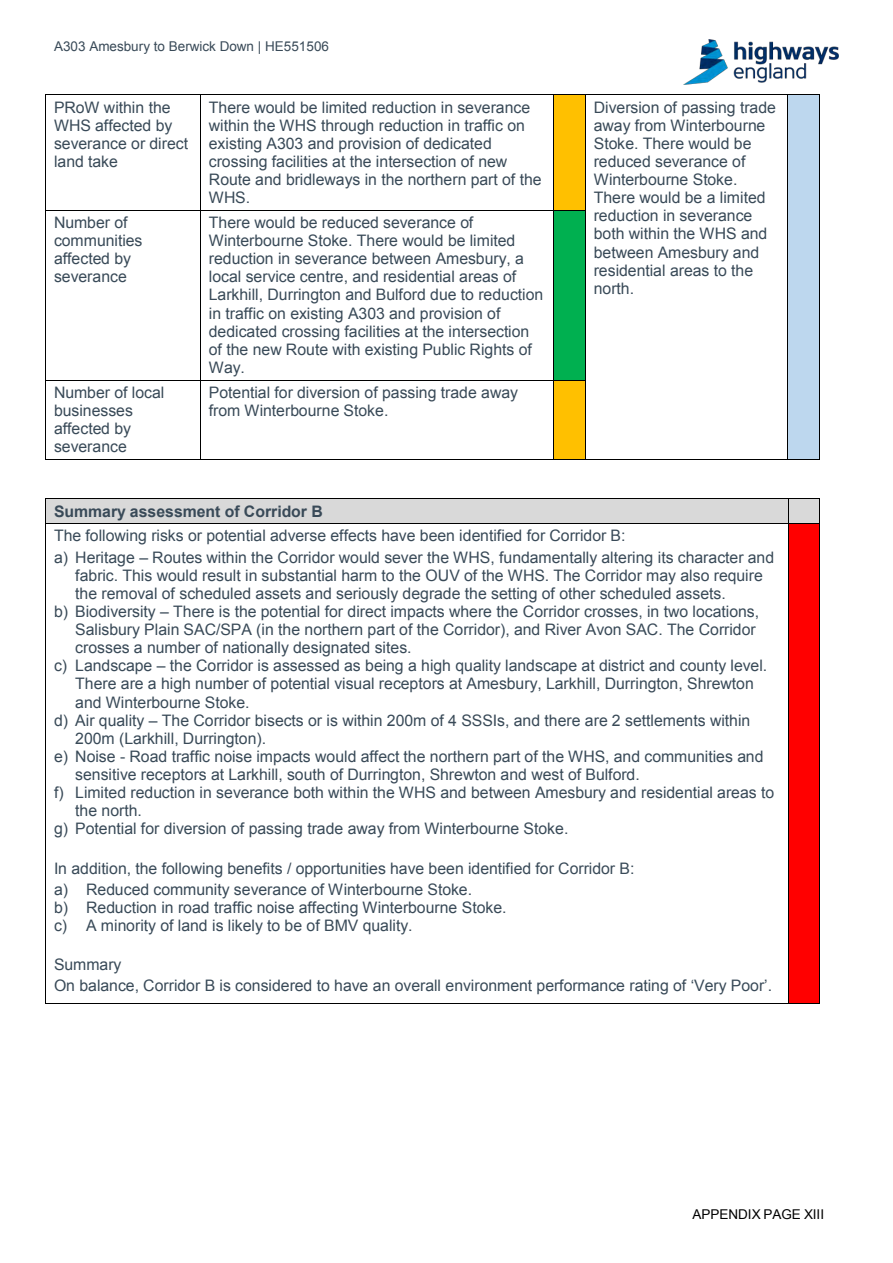
<style>
.page{position:relative;width:893px;height:1263px;background:#fff}
.page>*{position:absolute;margin:0;border:0;box-sizing:border-box;transform-origin:0 0}
.t1{font:15.9px/18.1px "Arial";color:#394a58}
.t2{font:700 15.9px "Arial";color:#394a58}
.t3{font:13.5px "Arial";color:#394a58}
.t4{font:13.5px "Arial";color:#000}
</style>
<div class="page">
<img style="left:684px;top:39px;width:155px;height:46px">
<div style="left:554px;top:95px;width:8px;height:24px;background:#ffc000"></div>
<div style="left:578px;top:95px;width:7px;height:24px;background:#ffc000"></div>
<div style="left:554px;top:119px;width:31px;height:91px;background:#ffc000"></div>
<div style="left:562px;top:95px;width:16px;height:24px;background:#ffc000"></div>
<div style="left:788px;top:95px;width:8px;height:24px;background:#bdd7ee"></div>
<div style="left:811px;top:95px;width:8px;height:24px;background:#bdd7ee"></div>
<div style="left:788px;top:119px;width:31px;height:340px;background:#bdd7ee"></div>
<div style="left:796px;top:95px;width:15px;height:24px;background:#bdd7ee"></div>
<hr style="left:46px;top:94px;width:154px;height:1px;background:#000">
<hr style="left:201px;top:94px;width:352px;height:1px;background:#000">
<hr style="left:554px;top:94px;width:31px;height:1px;background:#000">
<hr style="left:586px;top:94px;width:201px;height:1px;background:#000">
<hr style="left:788px;top:94px;width:31px;height:1px;background:#000">
<hr style="left:46px;top:95px;width:1px;height:115px;background:#000">
<hr style="left:200px;top:95px;width:1px;height:115px;background:#000">
<hr style="left:553px;top:95px;width:1px;height:115px;background:#000">
<hr style="left:585px;top:95px;width:1px;height:115px;background:#000">
<hr style="left:787px;top:95px;width:1px;height:115px;background:#000">
<hr style="left:819px;top:95px;width:1px;height:115px;background:#000">
<div style="left:554px;top:211px;width:8px;height:24px;background:#00b050"></div>
<div style="left:578px;top:211px;width:7px;height:24px;background:#00b050"></div>
<div style="left:554px;top:235px;width:31px;height:145px;background:#00b050"></div>
<div style="left:562px;top:211px;width:16px;height:24px;background:#00b050"></div>
<hr style="left:46px;top:210px;width:154px;height:1px;background:#000">
<hr style="left:201px;top:210px;width:352px;height:1px;background:#000">
<hr style="left:554px;top:210px;width:31px;height:1px;background:#000">
<hr style="left:46px;top:211px;width:1px;height:169px;background:#000">
<hr style="left:200px;top:211px;width:1px;height:169px;background:#000">
<hr style="left:553px;top:211px;width:1px;height:169px;background:#000">
<hr style="left:585px;top:211px;width:1px;height:169px;background:#000">
<hr style="left:787px;top:211px;width:1px;height:169px;background:#000">
<hr style="left:819px;top:211px;width:1px;height:169px;background:#000">
<div style="left:554px;top:380px;width:8px;height:25px;background:#ffc000"></div>
<div style="left:578px;top:380px;width:7px;height:25px;background:#ffc000"></div>
<div style="left:554px;top:405px;width:31px;height:54px;background:#ffc000"></div>
<div style="left:562px;top:380px;width:16px;height:25px;background:#ffc000"></div>
<hr style="left:46px;top:380px;width:154px;height:1px;background:#000">
<hr style="left:201px;top:380px;width:352px;height:1px;background:#000">
<hr style="left:554px;top:380px;width:31px;height:1px;background:#000">
<hr style="left:46px;top:380px;width:1px;height:79px;background:#000">
<hr style="left:46px;top:459px;width:154px;height:1px;background:#000">
<hr style="left:200px;top:380px;width:1px;height:79px;background:#000">
<hr style="left:201px;top:459px;width:352px;height:1px;background:#000">
<hr style="left:553px;top:380px;width:1px;height:79px;background:#000">
<hr style="left:554px;top:459px;width:31px;height:1px;background:#000">
<hr style="left:585px;top:380px;width:1px;height:79px;background:#000">
<hr style="left:586px;top:459px;width:201px;height:1px;background:#000">
<hr style="left:787px;top:380px;width:1px;height:79px;background:#000">
<hr style="left:788px;top:459px;width:31px;height:1px;background:#000">
<hr style="left:819px;top:380px;width:1px;height:79px;background:#000">
<div style="left:46px;top:499px;width:8px;height:24px;background:#d9d9d9"></div>
<div style="left:780px;top:499px;width:8px;height:24px;background:#d9d9d9"></div>
<div style="left:54px;top:499px;width:726px;height:24px;background:#d9d9d9"></div>
<div style="left:788px;top:499px;width:8px;height:24px;background:#d9d9d9"></div>
<div style="left:811px;top:499px;width:8px;height:24px;background:#d9d9d9"></div>
<div style="left:796px;top:499px;width:15px;height:24px;background:#d9d9d9"></div>
<hr style="left:46px;top:498px;width:742px;height:1px;background:#000">
<hr style="left:788px;top:498px;width:31px;height:1px;background:#000">
<div style="left:788px;top:524px;width:8px;height:24px;background:#f00"></div>
<div style="left:811px;top:524px;width:8px;height:24px;background:#f00"></div>
<div style="left:788px;top:548px;width:31px;height:455px;background:#f00"></div>
<div style="left:796px;top:524px;width:15px;height:24px;background:#f00"></div>
<hr style="left:46px;top:523px;width:742px;height:1px;background:#000">
<svg style="left:788px;top:499px;width:1px;height:24px"></svg>
<hr style="left:788px;top:523px;width:31px;height:1px;background:#000">
<svg style="left:819px;top:498px;width:1px;height:26px"></svg>
<hr style="left:46px;top:524px;width:1px;height:479px;background:#000">
<hr style="left:46px;top:1003px;width:742px;height:1px;background:#000">
<hr style="left:788px;top:524px;width:1px;height:479px;background:#000">
<hr style="left:788px;top:1003px;width:31px;height:1px;background:#000">
<hr style="left:819px;top:524px;width:1px;height:479px;background:#000">
<p class="t3" style="left:54px;top:37px;width:277px">A303 Amesbury to Berwick Down | HE551506</p>
<p class="t1" style="left:54px;top:98px;width:136px">PRoW within the<br>WHS affected by severance or direct land take</p>
<p class="t1" style="left:209px;top:98px;width:334px">There would be limited reduction in severance within the WHS through reduction in traffic on existing A303 and provision of dedicated crossing facilities at the intersection of new Route and bridleways in the northern part of the WHS.</p>
<p class="t1" style="left:594px;top:98px;width:184px">Diversion of passing trade away from Winterbourne<br>Stoke. There would be reduced severance of<br>Winterbourne Stoke.<br>There would be a limited reduction in severance both within the WHS and between Amesbury and residential areas to the north.</p>
<p class="t1" style="left:54px;top:214px;width:90px">Number of communities affected by severance</p>
<p class="t1" style="left:209px;top:214px;width:336px">There would be reduced severance of Winterbourne Stoke. There would be limited reduction in severance between Amesbury, a local service centre, and residential areas of Larkhill, Durrington and Bulford due to reduction in traffic on existing A303 and provision of dedicated crossing facilities at the intersection of the new Route with existing Public Rights of Way.</p>
<p class="t1" style="left:54px;top:383px;width:112px">Number of local businesses affected by severance</p>
<p class="t1" style="left:209px;top:383px;width:311px">Potential for diversion of passing trade away from Winterbourne Stoke.</p>
<p class="t2" style="left:54px;top:500px;width:270px">Summary assessment of Corridor B</p>
<p class="t1" style="left:54px;top:525px;width:722px;line-height:21.3px">The following risks or potential adverse effects have been identified for Corridor B:<br>a) Heritage – Routes within the Corridor would sever the WHS, fundamentally altering its character and</p>
<p class="t1" style="left:75px;top:566px;width:689px">fabric. This would result in substantial harm to the OUV of the WHS. The Corridor may also require</p>
<p class="t1" style="left:75px;top:584px;width:652px">the removal of scheduled assets and seriously degrade the setting of other scheduled assets.</p>
<p class="t1" style="left:54px;top:602px;width:707px">b) Biodiversity – There is the potential for direct impacts where the Corridor crosses, in two locations,</p>
<p class="t1" style="left:75px;top:620px;width:682px">Salisbury Plain SAC/SPA (in the northern part of the Corridor), and River Avon SAC. The Corridor</p>
<p class="t1" style="left:75px;top:639px;width:338px">crosses a number of nationally designated sites.</p>
<p class="t1" style="left:54px;top:657px;width:715px">c) Landscape – the Corridor is assessed as being a high quality landscape at district and county level.</p>
<p class="t1" style="left:75px;top:675px;width:680px">There are a high number of potential visual receptors at Amesbury, Larkhill, Durrington, Shrewton</p>
<p class="t1" style="left:75px;top:693px;width:176px">and Winterbourne Stoke.</p>
<p class="t1" style="left:54px;top:711px;width:698px">d) Air quality – The Corridor bisects or is within 200m of 4 SSSIs, and there are 2 settlements within</p>
<p class="t1" style="left:75px;top:729px;width:192px">200m (Larkhill, Durrington).</p>
<p class="t1" style="left:54px;top:747px;width:711px">e) Noise - Road traffic noise impacts would affect the northern part of the WHS, and communities and</p>
<p class="t1" style="left:75px;top:765px;width:566px">sensitive receptors at Larkhill, south of Durrington, Shrewton and west of Bulford.</p>
<p class="t1" style="left:54px;top:784px;width:722px">f) Limited reduction in severance both within the WHS and between Amesbury and residential areas to</p>
<p class="t1" style="left:75px;top:802px;width:68px">the north.</p>
<p class="t1" style="left:54px;top:820px;width:516px">g) Potential for diversion of passing trade away from Winterbourne Stoke.</p>
<p class="t1" style="left:54px;top:858px;width:582px;line-height:21px">In addition, the following benefits / opportunities have been identified for Corridor B: a) Reduced community severance of Winterbourne Stoke.</p>
<p class="t1" style="left:54px;top:898px;width:454px">b) Reduction in road traffic noise affecting Winterbourne Stoke. c) A minority of land is likely to be of BMV quality.</p>
<p class="t1" style="left:54px;top:954px;width:720px;line-height:21px">Summary<br>On balance, Corridor B is considered to have an overall environment performance rating of ‘Very Poor’.</p>
<p class="t4" style="left:692px;top:1206px;width:133px">APPENDIX PAGE XIII</p>
</div>
